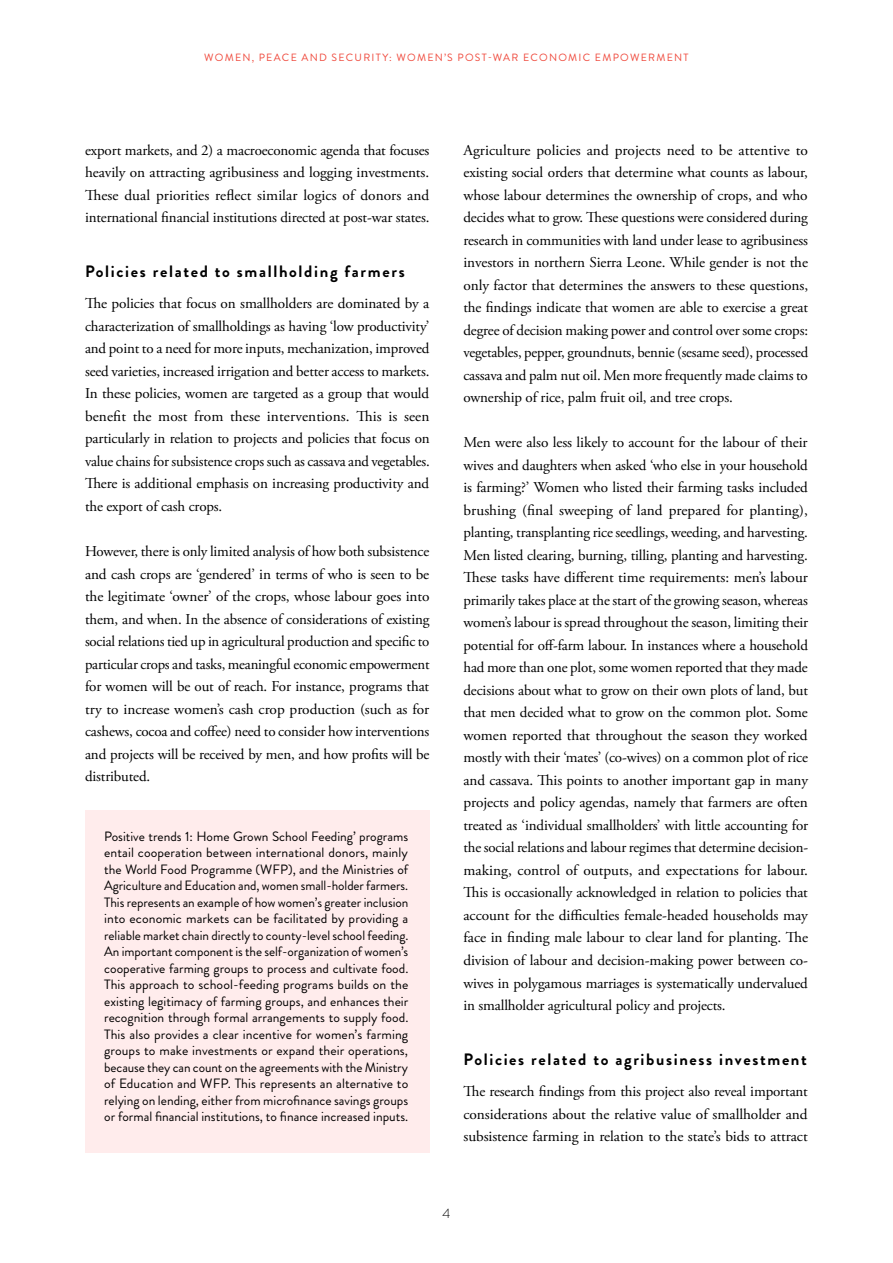
<style>
.page{position:relative;width:893px;height:1263px;background:#fff}
.page>*{position:absolute;margin:0;border:0;box-sizing:border-box;transform-origin:0 0}
.t1{font:700 16.5px "Brandon Grotesque";letter-spacing:.1em;color:#000}
.t2{font:15px/22.5px "Adobe Garamond Pro";letter-spacing:-.01em;color:#000;text-align:justify}
.t3{font:13.5px/16.5px "Brandon Grotesque";color:#000;text-align:justify}
.t4{font:300 13.5px "Brandon Grotesque";color:#000}
.t5{font:10.5px "Brandon Grotesque";letter-spacing:.12em;color:#ef4639}
</style>
<div class="page">
<div style="left:85px;top:810px;width:344px;height:343px;background:#ffecec"></div>
<p class="t5" style="left:204px;top:51px;width:486px">WOMEN, PEACE AND SECURITY: WOMEN’S POST-WAR ECONOMIC EMPOWERMENT</p>
<p class="t2" style="left:85px;top:139px;width:346px">export markets, and 2) a macroeconomic agenda that focuses heavily on attracting agribusiness and logging investments.<br>These dual priorities reflect similar logics of donors and international financial institutions directed at post-war states.</p>
<p class="t1" style="left:85px;top:260px;width:321px">Policies related to smallholding farmers</p>
<p class="t2" style="left:85px;top:293px;width:346px">The policies that focus on smallholders are dominated by a characterization of smallholdings as having ‘low productivity’ and point to a need for more inputs, mechanization, improved seed varieties, increased irrigation and better access to markets.<br>In these policies, women are targeted as a group that would benefit the most from these interventions. This is seen particularly in relation to projects and policies that focus on value chains for subsistence crops such as cassava and vegetables.<br>There is additional emphasis on increasing productivity and the export of cash crops.</p>
<p class="t2" style="left:85px;top:540px;width:346px">However, there is only limited analysis of how both subsistence and cash crops are ‘gendered’ in terms of who is seen to be the legitimate ‘owner’ of the crops, whose labour goes into them, and when. In the absence of considerations of existing social relations tied up in agricultural production and specific to particular crops and tasks, meaningful economic empowerment for women will be out of reach. For instance, programs that try to increase women’s cash crop production (such as for cashews, cocoa and coffee) need to consider how interventions and projects will be received by men, and how profits will be distributed.</p>
<p class="t3" style="left:104px;top:828px;width:306px">Positive trends 1: Home Grown School Feeding’ programs entail cooperation between international donors, mainly the World Food Programme (WFP), and the Ministries of Agriculture and Education and, women small-holder farmers.<br>This represents an example of how women’s greater inclusion into economic markets can be facilitated by providing a reliable market chain directly to county-level school feeding.<br>An important component is the self-organization of women’s cooperative farming groups to process and cultivate food.<br>This approach to school-feeding programs builds on the existing legitimacy of farming groups, and enhances their recognition through formal arrangements to supply food.<br>This also provides a clear incentive for women’s farming groups to make investments or expand their operations, because they can count on the agreements with the Ministry of Education and WFP. This represents an alternative to relying on lending, either from microfinance savings groups or formal financial institutions, to finance increased inputs.</p>
<p class="t2" style="left:463px;top:139px;width:346px">Agriculture policies and projects need to be attentive to existing social orders that determine what counts as labour, whose labour determines the ownership of crops, and who decides what to grow. These questions were considered during research in communities with land under lease to agribusiness investors in northern Sierra Leone. While gender is not the only factor that determines the answers to these questions, the findings indicate that women are able to exercise a great degree of decision making power and control over some crops: vegetables, pepper, groundnuts, bennie (sesame seed), processed cassava and palm nut oil. Men more frequently made claims to ownership of rice, palm fruit oil, and tree crops.</p>
<p class="t2" style="left:463px;top:432px;width:346px">Men were also less likely to account for the labour of their wives and daughters when asked ‘who else in your household is farming?’ Women who listed their farming tasks included brushing (final sweeping of land prepared for planting), planting, transplanting rice seedlings, weeding, and harvesting.<br>Men listed clearing, burning, tilling, planting and harvesting.<br>These tasks have different time requirements: men’s labour primarily takes place at the start of the growing season, whereas women’s labour is spread throughout the season, limiting their potential for off-farm labour. In instances where a household had more than one plot, some women reported that they made decisions about what to grow on their own plots of land, but that men decided what to grow on the common plot. Some women reported that throughout the season they worked mostly with their ‘mates’ (co-wives) on a common plot of rice and cassava. This points to another important gap in many projects and policy agendas, namely that farmers are often treated as ‘individual smallholders’ with little accounting for the social relations and labour regimes that determine decision&shy;making, control of outputs, and expectations for labour.<br>This is occasionally acknowledged in relation to policies that account for the difficulties female-headed households may face in finding male labour to clear land for planting. The division of labour and decision-making power between co&shy;wives in polygamous marriages is systematically undervalued in smallholder agricultural policy and projects.</p>
<p class="t1" style="left:463px;top:1048px;width:345px">Policies related to agribusiness investment</p>
<p class="t2" style="left:463px;top:1080px;width:346px">The research findings from this project also reveal important considerations about the relative value of smallholder and subsistence farming in relation to the state’s bids to attract</p>
<p class="t4" style="left:443px;top:1204px;width:9px">4</p>
</div>
